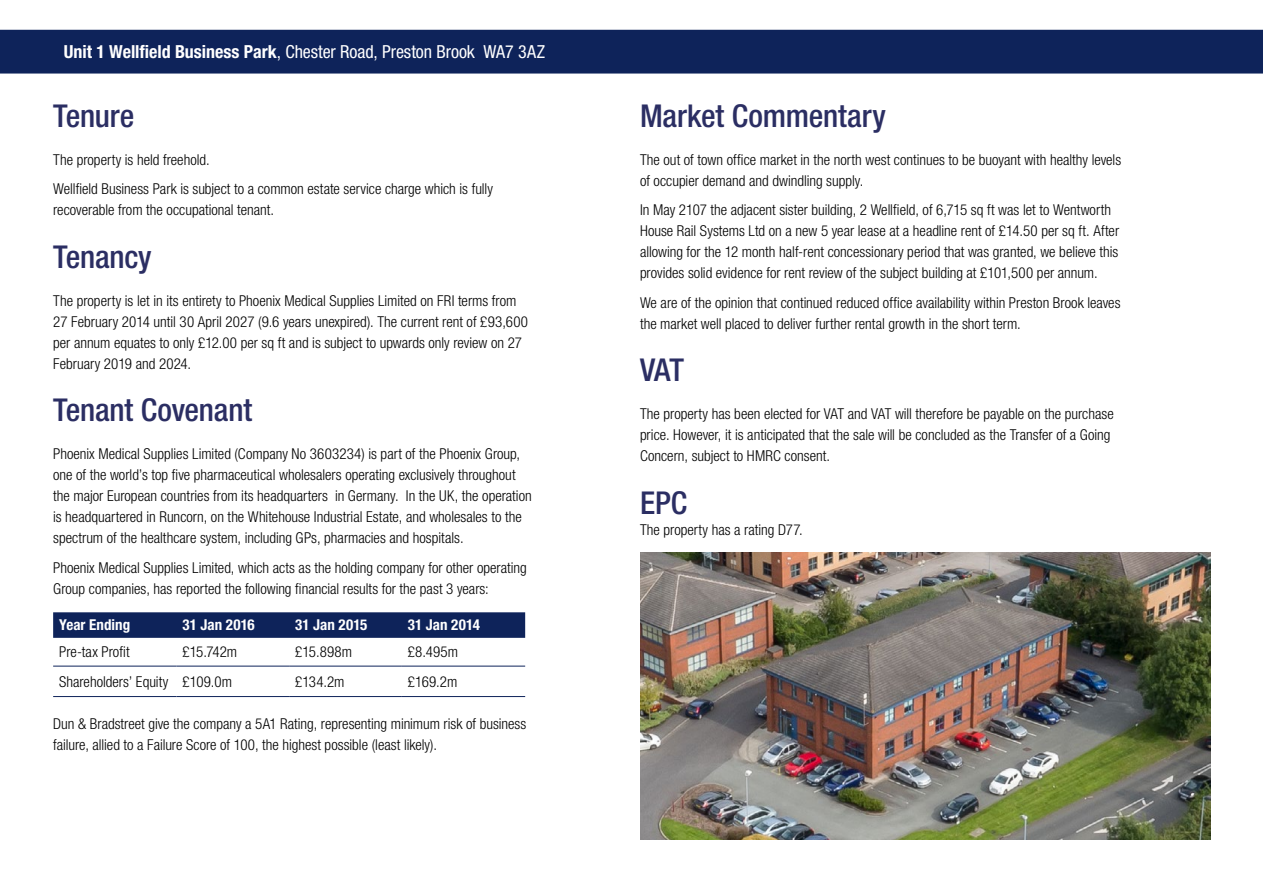
<style>
.page{position:relative;width:1263px;height:893px;background:#fff}
.page>*{position:absolute;margin:0;border:0;box-sizing:border-box;transform-origin:0 0}
.t1{font:500 condensed 31.5px "Helvetica Neue LT Std";letter-spacing:-.005em;color:#2b2e63}
.t2{font:condensed 18px "Helvetica Neue LT Std";color:#fff}
.t3{font:300 condensed 15px/21px "Helvetica Neue LT Std";color:#000}
.t4{font:700 condensed 15px "Helvetica Neue LT Std";letter-spacing:.005em;color:#fff}
.s1{font-weight:700}
</style>
<div class="page">
<div style="left:0;top:30px;width:1263px;height:44px;background:#0e235a"></div>
<svg style="left:53px;top:612px;width:472px;height:26px;background:#12275d"></svg>
<hr style="left:53px;top:666px;width:123px;height:1px;background:#0e235a">
<hr style="left:176px;top:666px;width:113px;height:1px;background:#0e235a">
<hr style="left:289px;top:666px;width:113px;height:1px;background:#0e235a">
<hr style="left:402px;top:666px;width:123px;height:1px;background:#0e235a">
<hr style="left:53px;top:696px;width:123px;height:1px;background:#0e235a">
<hr style="left:176px;top:696px;width:113px;height:1px;background:#0e235a">
<hr style="left:289px;top:696px;width:113px;height:1px;background:#0e235a">
<hr style="left:402px;top:696px;width:123px;height:1px;background:#0e235a">
<img style="left:640px;top:553px;width:570px;height:287px">
<p class="t2" style="left:64px;top:41px;width:483px"><span class="s1">Unit 1 Wellfield Business Park</span>, Chester Road, Preston Brook WA7 3AZ</p>
<h1 class="t1" style="left:53px;top:97px;width:83px">Tenure</h1>
<p class="t3" style="left:53px;top:144px;width:441px;line-height:29.5px">The property is held freehold.<br>Wellfield Business Park is subject to a common estate service charge which is fully</p>
<p class="t3" style="left:53px;top:199px;width:223px">recoverable from the occupational tenant.</p>
<h1 class="t1" style="left:53px;top:238px;width:100px">Tenancy</h1>
<p class="t3" style="left:53px;top:290px;width:476px">The property is let in its entirety to Phoenix Medical Supplies Limited on FRI terms from 27 February 2014 until 30 April 2027 (9.6 years unexpired). The current rent of £93,600 per annum equates to only £12.00 per sq ft and is subject to upwards only review on 27<br>February 2019 and 2024.</p>
<h1 class="t1" style="left:53px;top:391px;width:201px">Tenant Covenant</h1>
<p class="t3" style="left:53px;top:443px;width:480px">Phoenix Medical Supplies Limited (Company No 3603234) is part of the Phoenix Group, one of the world’s top five pharmaceutical wholesalers operating exclusively throughout the major European countries from its headquarters in Germany. In the UK, the operation is headquartered in Runcorn, on the Whitehouse Industrial Estate, and wholesales to the spectrum of the healthcare system, including GPs, pharmacies and hospitals.</p>
<p class="t3" style="left:53px;top:557px;width:475px">Phoenix Medical Supplies Limited, which acts as the holding company for other operating<br>Group companies, has reported the following financial results for the past 3 years:</p>
<p class="t4" style="left:59px;top:616px;width:73px">Year Ending</p>
<p class="t4" style="left:182px;top:616px;width:74px">31 Jan 2016</p>
<p class="t4" style="left:295px;top:616px;width:74px">31 Jan 2015</p>
<p class="t4" style="left:408px;top:616px;width:74px">31 Jan 2014</p>
<p class="t3" style="left:59px;top:641px;width:72px">Pre-tax Profit</p>
<p class="t3" style="left:182px;top:641px;width:56px">£15.742m</p>
<p class="t3" style="left:295px;top:641px;width:58px">£15.898m</p>
<p class="t3" style="left:408px;top:641px;width:52px">£8.495m</p>
<p class="t3" style="left:59px;top:671px;width:174px">Shareholders’ Equity £109.0m</p>
<p class="t3" style="left:295px;top:671px;width:51px">£134.2m</p>
<p class="t3" style="left:408px;top:671px;width:51px">£169.2m</p>
<p class="t3" style="left:53px;top:713px;width:475px">Dun &amp; Bradstreet give the company a 5A1 Rating, representing minimum risk of business failure, allied to a Failure Score of 100, the highest possible (least likely).</p>
<h1 class="t1" style="left:640px;top:97px;width:247px">Market Commentary</h1>
<p class="t3" style="left:640px;top:149px;width:483px">The out of town office market in the north west continues to be buoyant with healthy levels of occupier demand and dwindling supply.</p>
<p class="t3" style="left:640px;top:199px;width:481px">In May 2107 the adjacent sister building, 2 Wellfield, of 6,715 sq ft was let to Wentworth House Rail Systems Ltd on a new 5 year lease at a headline rent of £14.50 per sq ft. After allowing for the 12 month half-rent concessionary period that was granted, we believe this provides solid evidence for rent review of the subject building at £101,500 per annum.</p>
<p class="t3" style="left:640px;top:292px;width:482px">We are of the opinion that continued reduced office availability within Preston Brook leaves the market well placed to deliver further rental growth in the short term.</p>
<h1 class="t1" style="left:640px;top:351px;width:45px">VAT</h1>
<p class="t3" style="left:640px;top:403px;width:475px">The property has been elected for VAT and VAT will therefore be payable on the purchase price. However, it is anticipated that the sale will be concluded as the Transfer of a Going<br>Concern, subject to HMRC consent.</p>
<h1 class="t1" style="left:640px;top:484px;width:49px">EPC</h1>
<p class="t3" style="left:640px;top:519px;width:164px">The property has a rating D77.</p>
</div>
